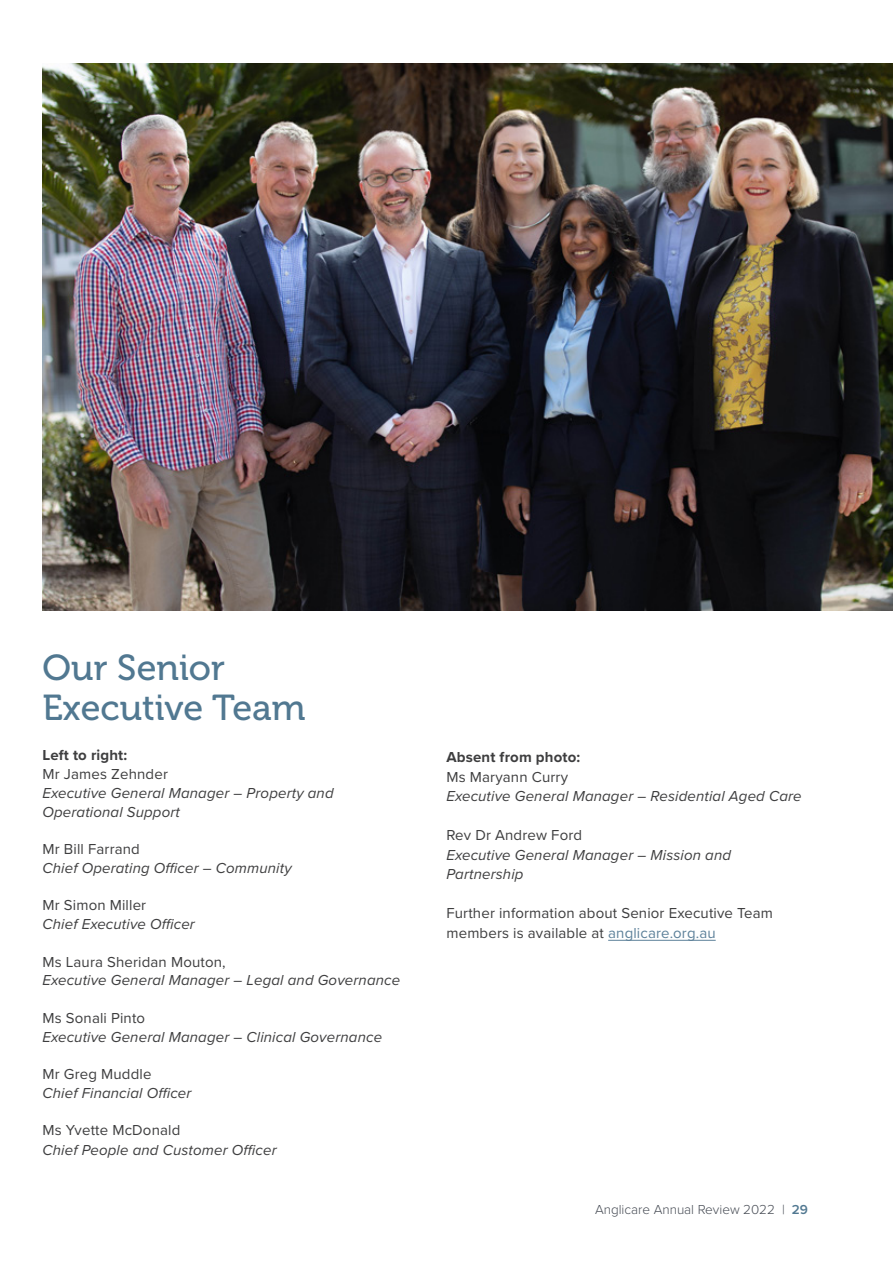
<style>
.page{position:relative;width:893px;height:1263px;background:#fff}
.page>*{position:absolute;margin:0;border:0;box-sizing:border-box;transform-origin:0 0}
.t1{font:36px/40.5px "Museo 500";color:#517891}
.t2{font:italic 15px/18.8px "Proxima Nova";letter-spacing:.01em;color:#3e3e3f}
.t3{font:15px/19.5px "Proxima Nova";letter-spacing:.01em;color:#3e3e3f}
.t4{font:700 15px "Proxima Nova";letter-spacing:.01em;color:#3e3e3f}
.t5{font:300 13.5px "Proxima Nova";color:#464b54}
.s1{color:#5d819a}
.s2{font-weight:600;color:#517891}
</style>
<div class="page">
<img style="left:43px;top:64px;width:850px;height:546px">
<hr style="left:608px;top:940px;width:108px;height:1px;background:#5d819a">
<h1 class="t1" style="left:43px;top:648px;width:265px">Our Senior<br>Executive Team</h1>
<p class="t4" style="left:43px;top:744px;width:86px">Left to right:</p>
<p class="t3" style="left:43px;top:764px;width:127px">Mr James Zehnder</p>
<p class="t2" style="left:43px;top:783px;width:293px">Executive General Manager – Property and<br>Operational Support</p>
<p class="t3" style="left:43px;top:839px;width:99px">Mr Bill Farrand</p>
<p class="t2" style="left:43px;top:858px;width:251px">Chief Operating Officer – Community</p>
<p class="t3" style="left:43px;top:895px;width:105px">Mr Simon Miller</p>
<p class="t2" style="left:43px;top:914px;width:154px">Chief Executive Officer</p>
<p class="t3" style="left:43px;top:951px;width:185px">Ms Laura Sheridan Mouton,</p>
<p class="t2" style="left:43px;top:970px;width:359px">Executive General Manager – Legal and Governance</p>
<p class="t3" style="left:43px;top:1007px;width:104px">Ms Sonali Pinto</p>
<p class="t2" style="left:43px;top:1026px;width:341px">Executive General Manager – Clinical Governance</p>
<p class="t3" style="left:43px;top:1064px;width:110px">Mr Greg Muddle</p>
<p class="t2" style="left:43px;top:1083px;width:150px">Chief Financial Officer</p>
<p class="t3" style="left:43px;top:1120px;width:139px">Ms Yvette McDonald</p>
<p class="t2" style="left:43px;top:1140px;width:236px">Chief People and Customer Officer</p>
<p class="t4" style="left:446px;top:746px;width:135px">Absent from photo:</p>
<p class="t3" style="left:446px;top:766px;width:123px">Ms Maryann Curry</p>
<p class="t2" style="left:446px;top:786px;width:357px">Executive General Manager – Residential Aged Care</p>
<p class="t3" style="left:446px;top:825px;width:137px">Rev Dr Andrew Ford</p>
<p class="t2" style="left:446px;top:844px;width:286px;line-height:19.5px">Executive General Manager – Mission and<br>Partnership</p>
<p class="t3" style="left:446px;top:903px;width:328px">Further information about Senior Executive Team members is available at <span class="s1">anglicare.org.au</span></p>
<p class="t5" style="left:595px;top:1200px;width:214px">Anglicare Annual Review 2022 | <span class="s2">29</span></p>
</div>
